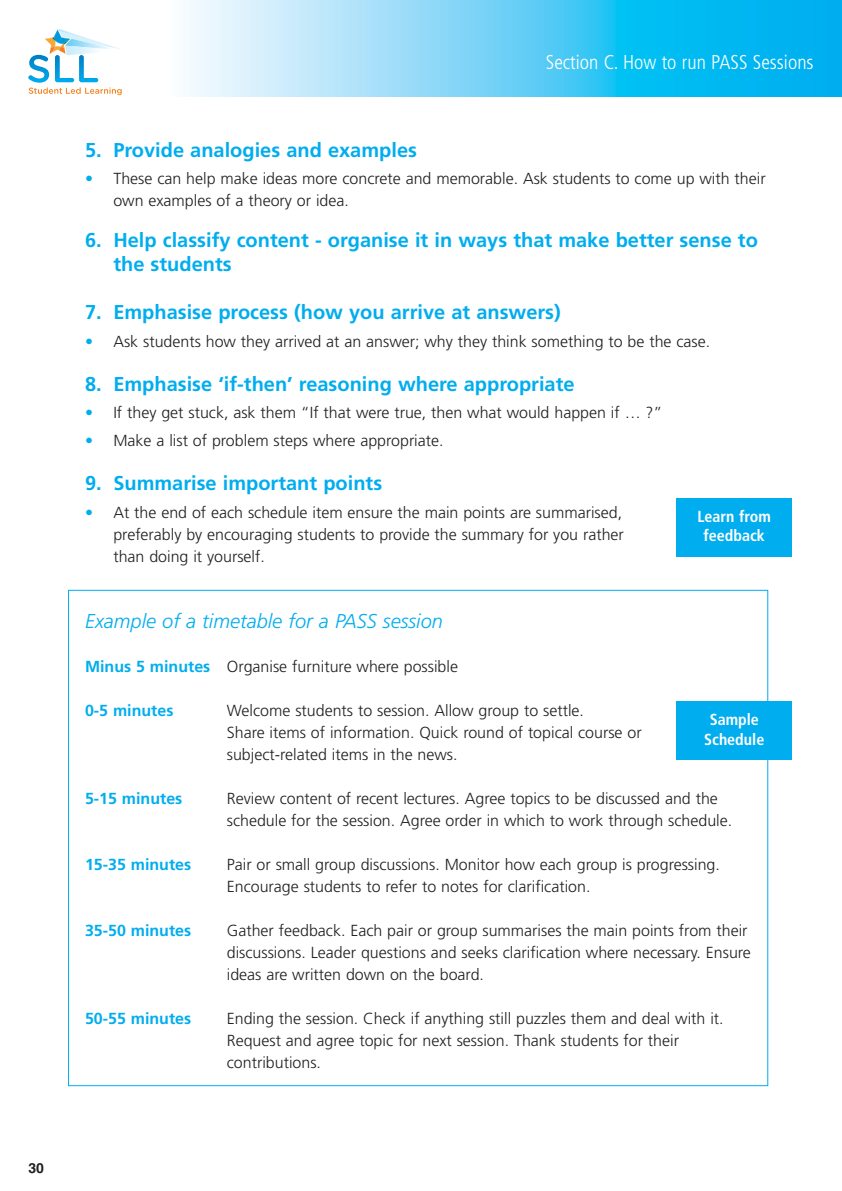
<style>
.page{position:relative;width:842px;height:1191px;background:#fff}
.page>*{position:absolute;margin:0;border:0;box-sizing:border-box;transform-origin:0 0}
.t1{font:700 20px/24px "Frutiger LT";color:#00adef}
.t2{font:italic 300 20px "Frutiger LT";color:#00adef}
.t3{font:300 condensed 20px "Frutiger LT";color:#fff}
.t4{font:300 16px/22px "Frutiger LT";color:#231f20}
.t5{font:700 16px "Frutiger LT";color:#00adef}
.t6{font:700 condensed 16px/19.2px "Frutiger LT";color:#fff;text-align:center}
.t7{font:700 14px "Helvetica LT";color:#231f20}
.s1{color:#00adef}
.s2{font-weight:700;color:#00adef}
</style>
<div class="page">
<svg style="left:28px;top:28px;width:94px;height:67px"></svg>
<div style="left:676px;top:498px;width:116px;height:59px;background:#00adef"></div>
<div style="left:676px;top:701px;width:116px;height:59px;background:#00adef"></div>
<img style="left:189px;top:0;width:653px;height:96px">
<p class="t7" style="left:28px;top:1162px;width:17px">30</p>
<p class="t3" style="left:546px;top:52px;width:269px">Section C. How to run PASS Sessions</p>
<p class="t1" style="left:85px;top:139px;width:333px">5. Provide analogies and examples</p>
<p class="t4" style="left:113px;top:169px;width:654px;text-indent:-28px"><span class="s1">•</span> These can help make ideas more concrete and memorable. Ask students to come up with their own examples of a theory or idea.</p>
<p class="t1" style="left:113px;top:229px;width:646px;text-indent:-28px">6. Help classify content - organise it in ways that make better sense to the students</p>
<p class="t1" style="left:85px;top:301px;width:477px">7. Emphasise process (how you arrive at answers)</p>
<p class="t4" style="left:85px;top:331px;width:627px"><span class="s1">•</span> Ask students how they arrived at an answer; why they think something to be the case.</p>
<p class="t1" style="left:85px;top:373px;width:491px">8. Emphasise ‘if-then’ reasoning where appropriate</p>
<p class="t4" style="left:85px;top:403px;width:579px"><span class="s1">•</span> If they get stuck, ask them “If that were true, then what would happen if … ?”</p>
<p class="t4" style="left:85px;top:430px;width:360px"><span class="s1">•</span> Make a list of problem steps where appropriate.</p>
<p class="t1" style="left:85px;top:472px;width:299px">9. Summarise important points</p>
<p class="t4" style="left:113px;top:502px;width:512px;text-align:justify;text-indent:-28px"><span class="s1">•</span> At the end of each schedule item ensure the main points are summarised, preferably by encouraging students to provide the summary for you rather than doing it yourself.</p>
<p class="t6" style="left:697px;top:508px;width:75px">Learn from feedback</p>
<p class="t2" style="left:85px;top:612px;width:359px">Example of a timetable for a PASS session</p>
<p class="t4" style="left:85px;top:656px;width:374px"><span class="s2">Minus 5 minutes</span> Organise furniture where possible</p>
<p class="t5" style="left:85px;top:703px;width:90px">0-5 minutes</p>
<p class="t4" style="left:227px;top:700px;width:416px">Welcome students to session. Allow group to settle.<br>Share items of information. Quick round of topical course or subject-related items in the news.</p>
<p class="t5" style="left:85px;top:791px;width:99px">5-15 minutes</p>
<p class="t4" style="left:227px;top:788px;width:507px">Review content of recent lectures. Agree topics to be discussed and the schedule for the session. Agree order in which to work through schedule.</p>
<p class="t5" style="left:85px;top:857px;width:108px">15-35 minutes</p>
<p class="t4" style="left:227px;top:854px;width:495px">Pair or small group discussions. Monitor how each group is progressing.<br>Encourage students to refer to notes for clarification.</p>
<p class="t5" style="left:85px;top:923px;width:108px">35-50 minutes</p>
<p class="t4" style="left:227px;top:920px;width:526px">Gather feedback. Each pair or group summarises the main points from their discussions. Leader questions and seeks clarification where necessary. Ensure ideas are written down on the board.</p>
<p class="t5" style="left:85px;top:1011px;width:108px">50-55 minutes</p>
<p class="t4" style="left:227px;top:1008px;width:498px">Ending the session. Check if anything still puzzles them and deal with it.<br>Request and agree topic for next session. Thank students for their contributions.</p>
<p class="t6" style="left:704px;top:711px;width:62px">Sample<br>Schedule</p>
</div>
